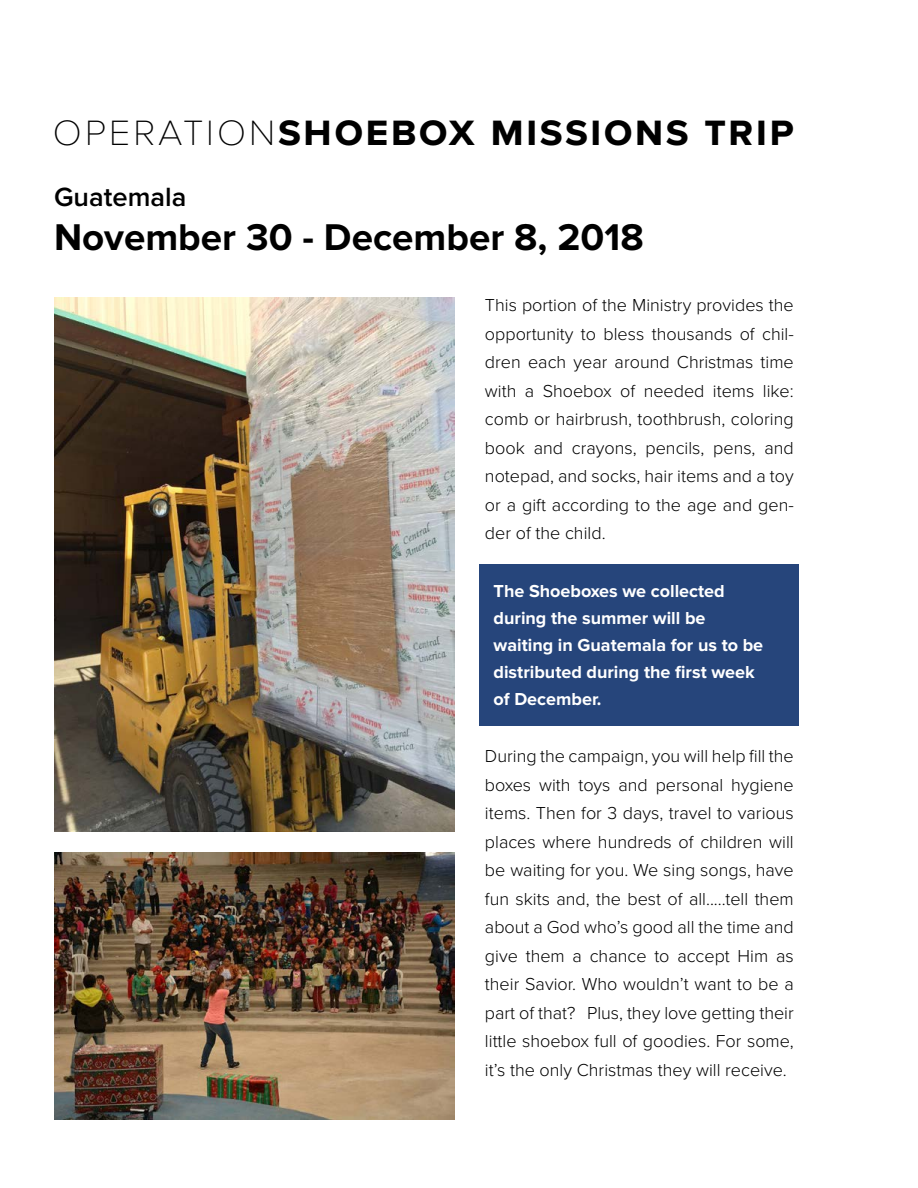
<style>
.page{position:relative;width:918px;height:1188px;background:#fff}
.page>*{position:absolute;margin:0;border:0;box-sizing:border-box;transform-origin:0 0}
.t1{font:700 44.25px "Proxima Nova";letter-spacing:.05em;color:#000}
.t2{font:700 38.55px "Proxima Nova";color:#000}
.t3{font:600 27.3px "Proxima Nova";color:#000}
.t4{font:300 18px/28.5px "Proxima Nova";color:#000;text-align:justify}
.t5{font:700 18px/27px "Proxima Nova";color:#fff}
.s1{font-family:"Proxima Nova T";font-weight:100}
</style>
<div class="page">
<div style="left:480px;top:565px;width:319px;height:161px;background:#26457b"></div>
<img style="left:54px;top:297px;width:401px;height:535px">
<img style="left:54px;top:852px;width:401px;height:267px">
<h1 class="t1" style="left:52px;top:105px;width:743px"><span class="s1">operation</span>shoebox missions trip</h1>
<h3 class="t3" style="left:54px;top:181px;width:134px">Guatemala</h3>
<h2 class="t2" style="left:54px;top:215px;width:591px">November 30 - December 8, 2018</h2>
<p class="t4" style="left:485px;top:291px;width:310px">This portion of the Ministry provides the opportunity to bless thousands of chil&shy;dren each year around Christmas time with a Shoebox of needed items like: comb or hairbrush, toothbrush, coloring book and crayons, pencils, pens, and notepad, and socks, hair items and a toy or a gift according to the age and gen&shy;der of the child.</p>
<p class="t5" style="left:494px;top:578px;width:271px">The Shoeboxes we collected during the summer will be waiting in Guatemala for us to be distributed during the first week of December.</p>
<p class="t4" style="left:485px;top:742px;width:310px">During the campaign, you will help fill the boxes with toys and personal hygiene items. Then for 3 days, travel to various places where hundreds of children will be waiting for you. We sing songs, have fun skits and, the best of all.....tell them about a God who’s good all the time and give them a chance to accept Him as their Savior. Who wouldn’t want to be a part of that? Plus, they love getting their little shoebox full of goodies. For some, it’s the only Christmas they will receive.</p>
</div>
